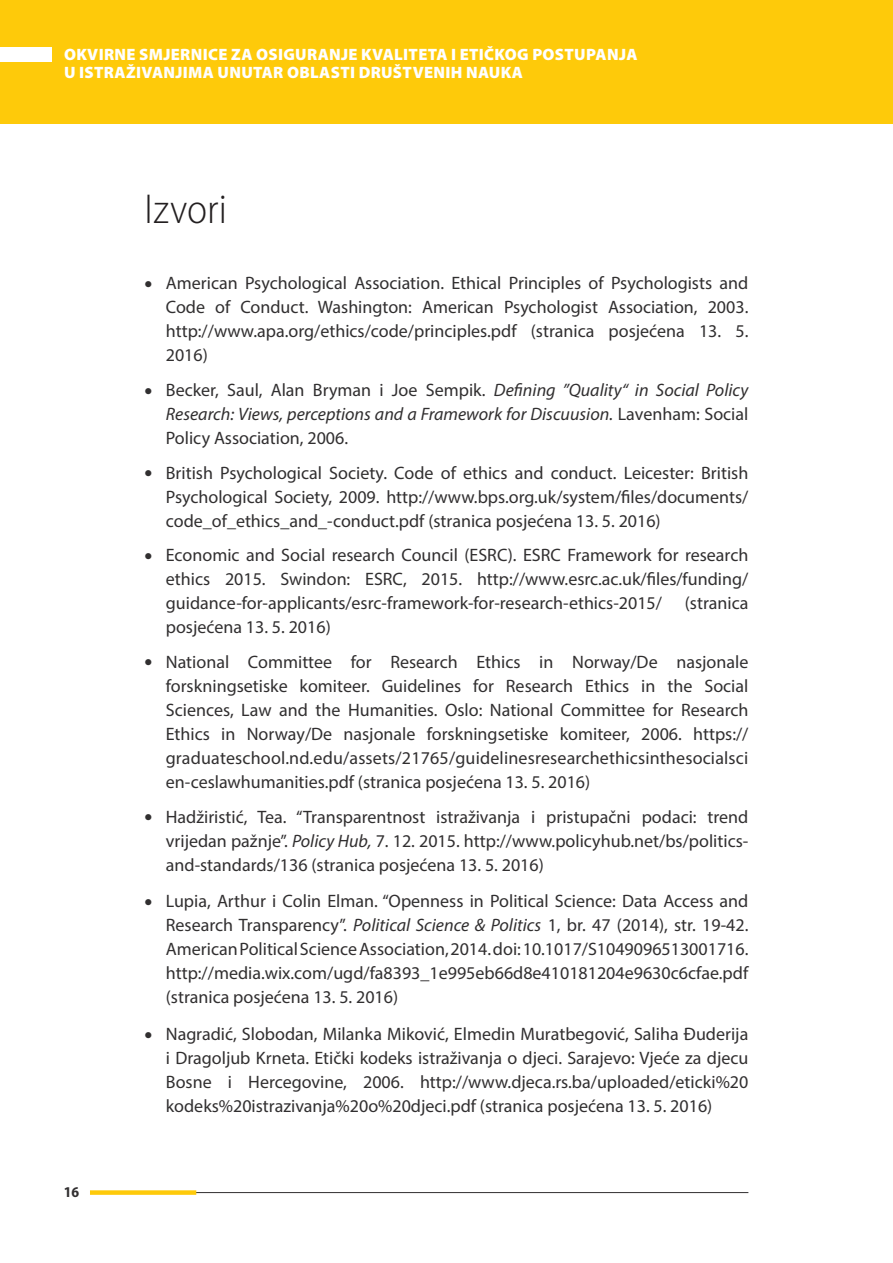
<style>
.page{position:relative;width:893px;height:1263px;background:#fff}
.page>*{position:absolute;margin:0;border:0;box-sizing:border-box;transform-origin:0 0}
.t1{font:300 semi-condensed 42px "Myriad Pro";letter-spacing:.005em;color:#231f20}
.t2{font:18px/24px "Myriad Pro";color:#312f30;text-align:justify}
.t3{font:italic 18px/24px "Myriad Pro";color:#312f30;text-align:justify}
.t4{font:900 16.5px/18px "Myriad Pro";letter-spacing:.02em;color:#fff}
.t5{font:700 semi-condensed 15px "Myriad Pro";color:#312f30}
.s1{font-style:normal}
.s2{font-style:italic}
</style>
<div class="page">
<div style="left:0;top:0;width:893px;height:123px;background:#feca0a"></div>
<div style="left:0;top:48px;width:51px;height:14px;background:#fff"></div>
<hr style="left:91px;top:1192px;width:657px;height:1px;background:#312f30">
<div style="left:90px;top:1190px;width:106px;height:5px;background:#feca0a"></div>
<p class="t4" style="left:64px;top:45px;width:575px">OKVIRNE SMJERNICE ZA OSIGURANJE KVALITETA I ETIČKOG POSTUPANJA<br>U ISTRAŽIVANJIMA UNUTAR OBLASTI DRUŠTVENIH NAUKA</p>
<h1 class="t1" style="left:145px;top:184px;width:84px">Izvori</h1>
<p class="t2" style="left:166px;top:271px;width:584px;text-indent:-21px">● American Psychological Association. Ethical Principles of Psychologists and Code of Conduct. Washington: American Psychologist Association, 2003. http://www.apa.org/ethics/code/principles.pdf (stranica posjećena 13. 5.<br>2016)</p>
<p class="t3" style="left:166px;top:378px;width:584px;text-indent:-21px">● <span class="s1">Becker, Saul, Alan Bryman i Joe Sempik.</span> Defining ”Quality“ in Social Policy Research: Views, perceptions and a Framework for Discuusion. <span class="s1">Lavenham: Social Policy Association, 2006.</span></p>
<p class="t2" style="left:166px;top:460px;width:584px;text-indent:-21px">● British Psychological Society. Code of ethics and conduct. Leicester: British Psychological Society, 2009. http://www.bps.org.uk/system/files/documents/ code_of_ethics_and_-conduct.pdf (stranica posjećena 13. 5. 2016)</p>
<p class="t2" style="left:166px;top:543px;width:584px;text-indent:-21px">● Economic and Social research Council (ESRC). ESRC Framework for research ethics 2015. Swindon: ESRC, 2015. http://www.esrc.ac.uk/files/funding/ guidance-for-applicants/esrc-framework-for-research-ethics-2015/</p>
<p class="t2" style="left:685px;top:591px;width:65px">(stranica</p>
<p class="t5" style="left:64px;top:1183px;width:17px">16</p>
<p class="t2" style="left:166px;top:615px;width:166px">posjećena 13. 5. 2016)</p>
<p class="t2" style="left:166px;top:650px;width:584px;text-indent:-21px">● National Committee for Research Ethics in Norway/De nasjonale forskningsetiske komiteer. Guidelines for Research Ethics in the Social Sciences, Law and the Humanities. Oslo: National Committee for Research Ethics in Norway/De nasjonale forskningsetiske komiteer, 2006. https:// graduateschool.nd.edu/assets/21765/guidelinesresearchethicsinthesocialsci en-ceslawhumanities.pdf (stranica posjećena 13. 5. 2016)</p>
<p class="t2" style="left:166px;top:804px;width:584px;text-indent:-21px">● Hadžiristić, Tea. “Transparentnost istraživanja i pristupačni podaci: trend vrijedan pažnje”. <span class="s2">Policy Hub,</span> 7. 12. 2015. http://www.policyhub.net/bs/politics&shy;and-standards/136 (stranica posjećena 13. 5. 2016)</p>
<p class="t2" style="left:166px;top:889px;width:584px;text-indent:-21px">● Lupia, Arthur i Colin Elman. “Openness in Political Science: Data Access and Research Transparency”. <span class="s2">Political Science &amp; Politics</span> 1, br. 47 (2014), str. 19-42.<br>American Political Science Association, 2014. doi: 10.1017/S1049096513001716. http://media.wix.com/ugd/fa8393_1e995eb66d8e410181204e9630c6cfae.pdf (stranica posjećena 13. 5. 2016)</p>
<p class="t2" style="left:166px;top:1022px;width:584px;text-indent:-21px">● Nagradić, Slobodan, Milanka Miković, Elmedin Muratbegović, Saliha Đuderija i Dragoljub Krneta. Etički kodeks istraživanja o djeci. Sarajevo: Vjeće za djecu Bosne i Hercegovine, 2006. http://www.djeca.rs.ba/uploaded/eticki%20 kodeks%20istrazivanja%20o%20djeci.pdf (stranica posjećena 13. 5. 2016)</p>
</div>
